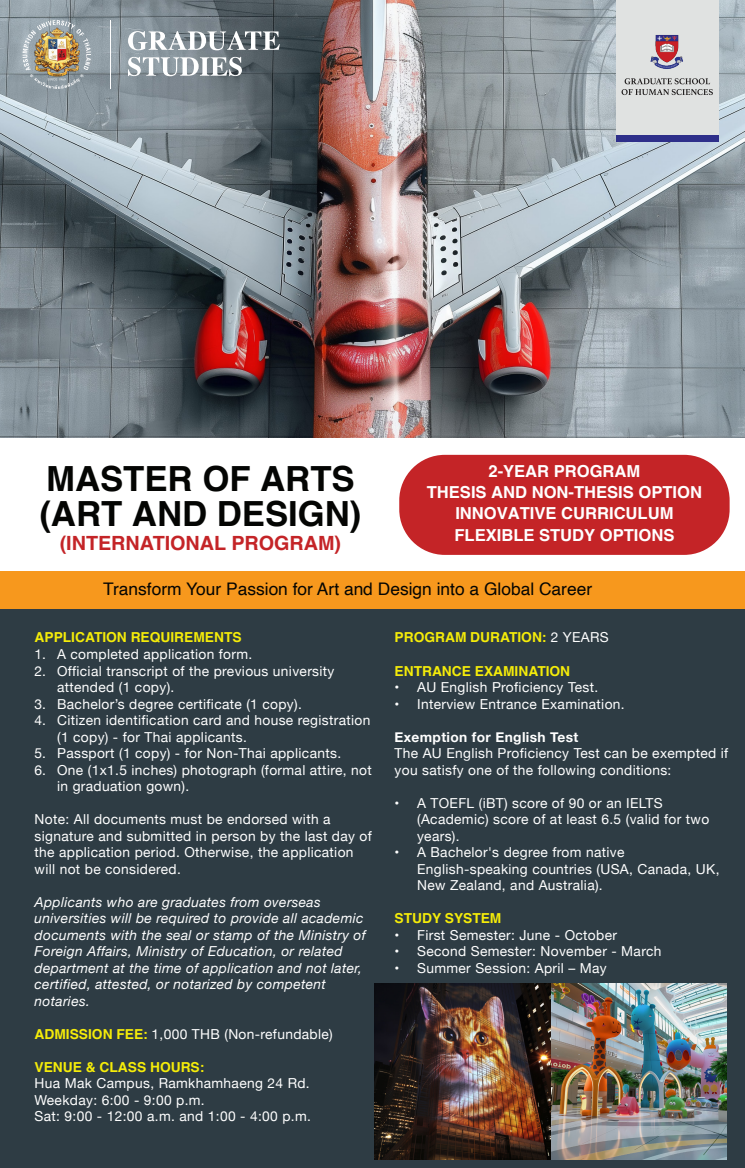
<style>
.page{position:relative;width:745px;height:1168px;background:#fff}
.page>*{position:absolute;margin:0;border:0;box-sizing:border-box;transform-origin:0 0}
.t1{font:700 34.62px/35px "Helvetica";color:#040503}
.t2{font:700 19.62px "Helvetica";color:#c42427}
.t3{font:17.38px "Helvetica";color:#040503}
.t4{font:700 16.5px/21.2px "Helvetica";color:#fff;text-align:center}
.t5{font:13.75px/16.5px "Helvetica Neue";letter-spacing:.025em;color:#fff}
.t6{font:italic 13.75px/16.5px "Helvetica Neue";letter-spacing:.025em;color:#fff}
.t7{font:700 13.75px "Helvetica";color:#f5ec09}
.t8{font:700 13.75px "Helvetica Neue";letter-spacing:.025em;color:#fff}
.s1{font-family:"Helvetica";font-weight:700;color:#f5ec09}
.s2{font-family:"Helvetica Neue";font-weight:400;color:#fff}
</style>
<div class="page">
<img style="left:0;top:0;width:744px;height:437px">
<div style="left:0;top:609px;width:744px;height:559px;background:#2e3c44"></div>
<div style="left:0;top:571px;width:744px;height:38px;background:#f7981d"></div>
<img style="left:23px;top:20px;width:68px;height:69px">
<svg style="left:128px;top:31px;width:151px;height:19px"></svg>
<svg style="left:128px;top:57px;width:114px;height:19px"></svg>
<hr style="left:110px;top:20px;width:1px;height:69px;background:#fff">
<div style="left:399px;top:455px;width:330px;height:100px;background:#c42427;border-radius:45px"></div>
<div style="left:615px;top:0;width:103px;height:141px;background:#e0e2e1"></div>
<div style="left:615px;top:135px;width:103px;height:7px;background:#2e2f8a"></div>
<img style="left:650px;top:35px;width:33px;height:34px">
<svg style="left:621px;top:78px;width:91px;height:17px"></svg>
<img style="left:374px;top:983px;width:352px;height:176px">
<h1 class="t1" style="left:39px;top:464px;width:323px">MASTER OF ARTS (ART AND DESIGN)</h1>
<h2 class="t2" style="left:60px;top:535px;width:283px">(INTERNATIONAL PROGRAM)</h2>
<p class="t4" style="left:426px;top:462px;width:276px">2-YEAR PROGRAM<br>THESIS AND NON-THESIS OPTION<br>INNOVATIVE CURRICULUM<br>FLEXIBLE STUDY OPTIONS</p>
<p class="t3" style="left:103px;top:582px;width:490px">Transform Your Passion for Art and Design into a Global Career</p>
<p class="t7" style="left:35px;top:632px;width:208px">APPLICATION REQUIREMENTS</p>
<p class="t5" style="left:35px;top:646px;width:219px">1. A completed application form.</p>
<p class="t5" style="left:57px;top:662px;width:279px;text-indent:-22px">2. Official transcript of the previous university attended (1 copy).</p>
<p class="t5" style="left:35px;top:695px;width:269px">3. Bachelor’s degree certificate (1 copy).</p>
<p class="t5" style="left:57px;top:712px;width:315px;text-indent:-22px">4. Citizen identification card and house registration (1 copy) - for Thai applicants.</p>
<p class="t5" style="left:35px;top:745px;width:308px">5. Passport (1 copy) - for Non-Thai applicants.</p>
<p class="t5" style="left:57px;top:761px;width:316px;text-indent:-22px">6. One (1x1.5 inches) photograph (formal attire, not in graduation gown).</p>
<p class="t5" style="left:35px;top:811px;width:338px">Note: All documents must be endorsed with a signature and submitted in person by the last day of the application period. Otherwise, the application will not be considered.</p>
<p class="t6" style="left:35px;top:893px;width:332px">Applicants who are graduates from overseas universities will be required to provide all academic documents with the seal or stamp of the Ministry of Foreign Affairs, Ministry of Education, or related department at the time of application and not later, certified, attested, or notarized by competent notaries.</p>
<p class="t5" style="left:35px;top:1025px;width:299px"><span class="s1">ADMISSION FEE:</span> 1,000 THB (Non-refundable)</p>
<p class="t7" style="left:35px;top:1061px;width:171px">VENUE &amp; CLASS HOURS:</p>
<p class="t5" style="left:35px;top:1075px;width:278px">Hua Mak Campus, Ramkhamhaeng 24 Rd.<br>Weekday: 6:00 - 9:00 p.m.<br>Sat: 9:00 - 12:00 a.m. and 1:00 - 4:00 p.m.</p>
<p class="t7" style="left:394px;top:632px;width:216px">PROGRAM DURATION: <span class="s2">2 YEARS</span></p>
<p class="t7" style="left:394px;top:665px;width:177px">ENTRANCE EXAMINATION</p>
<p class="t5" style="left:394px;top:679px;width:205px">• AU English Proficiency Test.</p>
<p class="t5" style="left:394px;top:695px;width:231px">• Interview Entrance Examination.</p>
<p class="t8" style="left:394px;top:728px;width:185px">Exemption for English Test</p>
<p class="t5" style="left:394px;top:745px;width:335px">The AU English Proficiency Test can be exempted if you satisfy one of the following conditions:</p>
<p class="t5" style="left:417px;top:794px;width:293px;text-indent:-22px">• A TOEFL (iBT) score of 90 or an IELTS (Academic) score of at least 6.5 (valid for two years).</p>
<p class="t5" style="left:417px;top:844px;width:304px;text-indent:-22px">• A Bachelor's degree from native<br>English-speaking countries (USA, Canada, UK,<br>New Zealand, and Australia).</p>
<p class="t7" style="left:394px;top:912px;width:108px">STUDY SYSTEM</p>
<p class="t5" style="left:394px;top:926px;width:224px">• First Semester: June - October</p>
<p class="t5" style="left:394px;top:943px;width:268px">• Second Semester: November - March</p>
<p class="t5" style="left:394px;top:959px;width:214px">• Summer Session: April – May</p>
</div>
